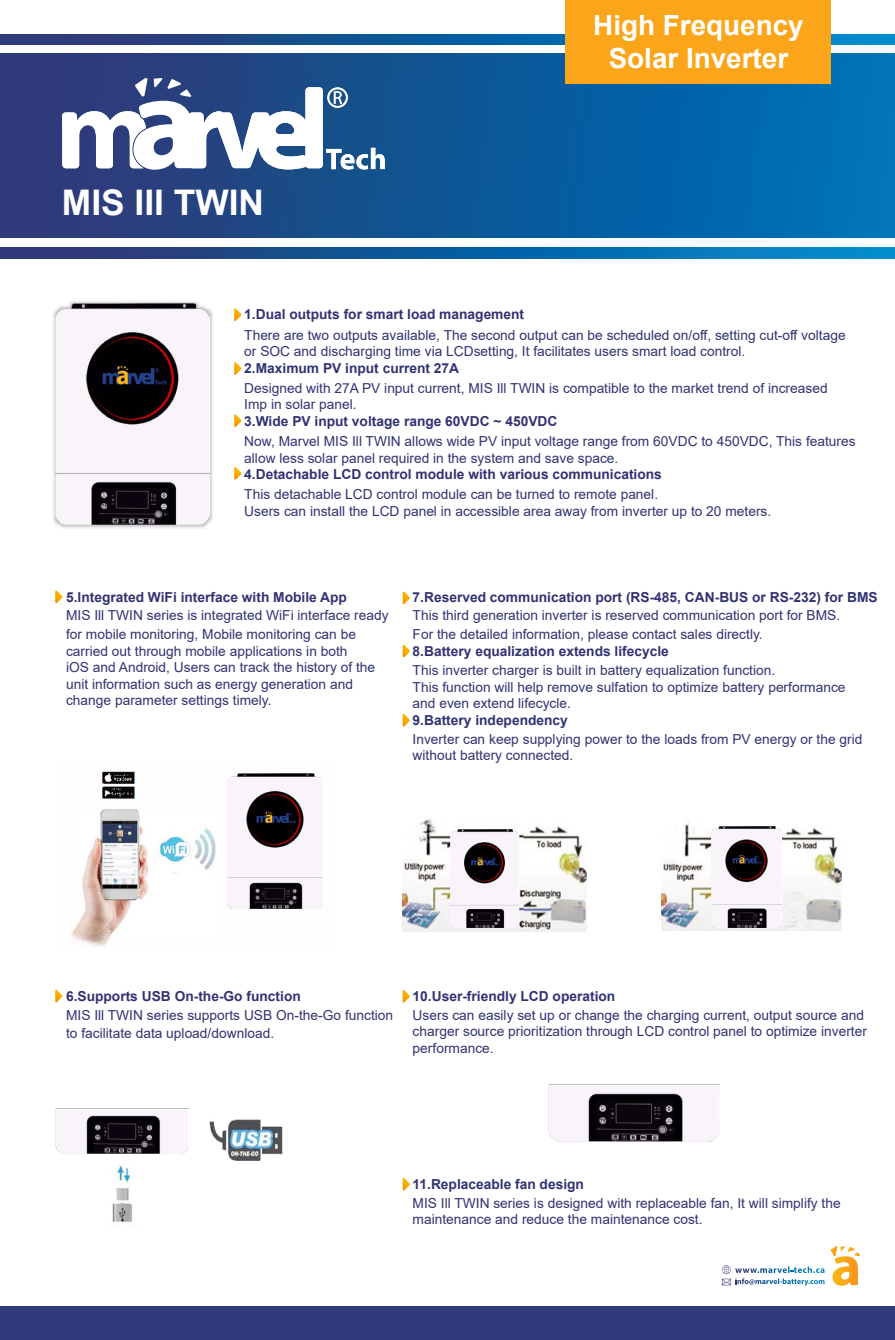
<style>
.page{position:relative;width:895px;height:1340px;background:#fff}
.page>*{position:absolute;margin:0;border:0;box-sizing:border-box;transform-origin:0 0}
.t1{font:700 35.32px "Arial";color:#fff}
.t2{font:700 27.9px/33.3px "Arial";color:#fff;text-align:center}
.t3{font:13.72px/16.4px "Arial";color:#303373}
.t4{font:700 13.72px "Arial";color:#303373}
</style>
<div class="page">
<svg style="left:234px;top:308px;width:7px;height:13px"></svg>
<svg style="left:234px;top:362px;width:7px;height:13px"></svg>
<svg style="left:234px;top:414px;width:7px;height:13px"></svg>
<svg style="left:234px;top:467px;width:7px;height:13px"></svg>
<svg style="left:55px;top:590px;width:8px;height:13px"></svg>
<svg style="left:402px;top:591px;width:8px;height:13px"></svg>
<svg style="left:402px;top:644px;width:8px;height:13px"></svg>
<svg style="left:402px;top:714px;width:8px;height:12px"></svg>
<svg style="left:55px;top:989px;width:8px;height:13px"></svg>
<svg style="left:402px;top:1177px;width:8px;height:13px"></svg>
<svg style="left:402px;top:990px;width:8px;height:12px"></svg>
<img style="left:53px;top:301px;width:160px;height:227px">
<img style="left:55px;top:303px;width:155px;height:221px">
<img style="left:548px;top:1084px;width:171px;height:57px">
<img style="left:71px;top:771px;width:252px;height:175px">
<img style="left:228px;top:773px;width:94px;height:135px">
<img style="left:402px;top:819px;width:184px;height:112px">
<img style="left:450px;top:829px;width:68px;height:98px">
<img style="left:209px;top:1119px;width:74px;height:40px">
<img style="left:55px;top:1108px;width:133px;height:44px">
<img style="left:112px;top:1163px;width:20px;height:59px">
<img style="left:661px;top:819px;width:179px;height:111px">
<img style="left:711px;top:826px;width:70px;height:101px">
<div style="left:0;top:1305px;width:894px;height:34px;background:#31397a"></div>
<div style="left:0;top:53px;width:894px;height:185px;background:linear-gradient(to right,#2e3673,#0074b7)"></div>
<svg style="left:0;top:248px;width:894px;height:10px;background:#115e9f"></svg>
<svg style="left:0;top:34px;width:894px;height:11px;background:#165393"></svg>
<svg style="left:62px;top:78px;width:322px;height:92px"></svg>
<div style="left:565px;top:0;width:265px;height:83px;background:#faa51a"></div>
<svg style="left:830px;top:1246px;width:29px;height:39px"></svg>
<svg style="left:721px;top:1265px;width:103px;height:20px"></svg>
<h1 class="t1" style="left:62px;top:178px;width:203px">MIS III TWIN</h1>
<h2 class="t2" style="left:593px;top:8px;width:212px">High Frequency<br>Solar Inverter</h2>
<p class="t4" style="left:244px;top:305px;width:281px">1.Dual outputs for smart load management</p>
<p class="t3" style="left:244px;top:326px;width:602px">There are two outputs available, The second output can be scheduled on/off, setting cut-off voltage or SOC and discharging time via LCDsetting, It facilitates users smart load control.</p>
<p class="t4" style="left:244px;top:358px;width:216px">2.Maximum PV input current 27A</p>
<p class="t3" style="left:244px;top:379px;width:584px">Designed with 27A PV input current, MIS Ill TWIN is compatible to the market trend of increased<br>Imp in solar panel.</p>
<p class="t4" style="left:244px;top:411px;width:314px">3.Wide PV input voltage range 60VDC ~ 450VDC</p>
<p class="t3" style="left:244px;top:433px;width:612px">Now, Marvel MIS Ill TWIN allows wide PV input voltage range from 60VDC to 450VDC, This features allow less solar panel required in the system and save space.</p>
<p class="t4" style="left:244px;top:464px;width:419px">4.Detachable LCD control module with various communications</p>
<p class="t3" style="left:244px;top:486px;width:528px">This detachable LCD control module can be turned to remote panel.<br>Users can install the LCD panel in accessible area away from inverter up to 20 meters.</p>
<p class="t4" style="left:66px;top:587px;width:282px">5.lntegrated WiFi interface with Mobile App</p>
<p class="t3" style="left:66px;top:606px;width:324px;line-height:18.7px">MIS Ill TWIN series is integrated WiFi interface ready for mobile monitoring, Mobile monitoring can be</p>
<p class="t3" style="left:66px;top:642px;width:310px">carried out through mobile applications in both<br>iOS and Android, Users can track the history of the unit information such as energy generation and change parameter settings timely.</p>
<p class="t4" style="left:412px;top:587px;width:466px">7.Reserved communication port (RS-485, CAN-BUS or RS-232) for BMS</p>
<p class="t3" style="left:412px;top:606px;width:429px;line-height:18.7px">This third generation inverter is reserved communication port for BMS.<br>For the detailed information, please contact sales directly.</p>
<p class="t4" style="left:412px;top:641px;width:257px">8.Battery equalization extends lifecycle</p>
<p class="t3" style="left:412px;top:662px;width:434px">This inverter charger is built in battery equalization function.<br>This function will help remove sulfation to optimize battery performance and even extend lifecycle.</p>
<p class="t4" style="left:412px;top:710px;width:157px">9.Battery independency</p>
<p class="t3" style="left:412px;top:730px;width:451px">Inverter can keep supplying power to the loads from PV energy or the grid without battery connected.</p>
<p class="t4" style="left:66px;top:986px;width:236px">6.Supports USB On-the-Go function</p>
<p class="t3" style="left:66px;top:1005px;width:328px;line-height:18.7px">MIS Ill TWIN series supports USB On-the-Go function to facilitate data upload/download.</p>
<p class="t4" style="left:412px;top:986px;width:204px">10.User-friendly LCD operation</p>
<p class="t3" style="left:412px;top:1006px;width:455px">Users can easily set up or change the charging current, output source and charger source prioritization through LCD control panel to optimize inverter performance.</p>
<p class="t4" style="left:412px;top:1174px;width:173px">11.Replaceable fan design</p>
<p class="t3" style="left:412px;top:1194px;width:429px">MIS Ill TWIN series is designed with replaceable fan, It will simplify the maintenance and reduce the maintenance cost.</p>
</div>
